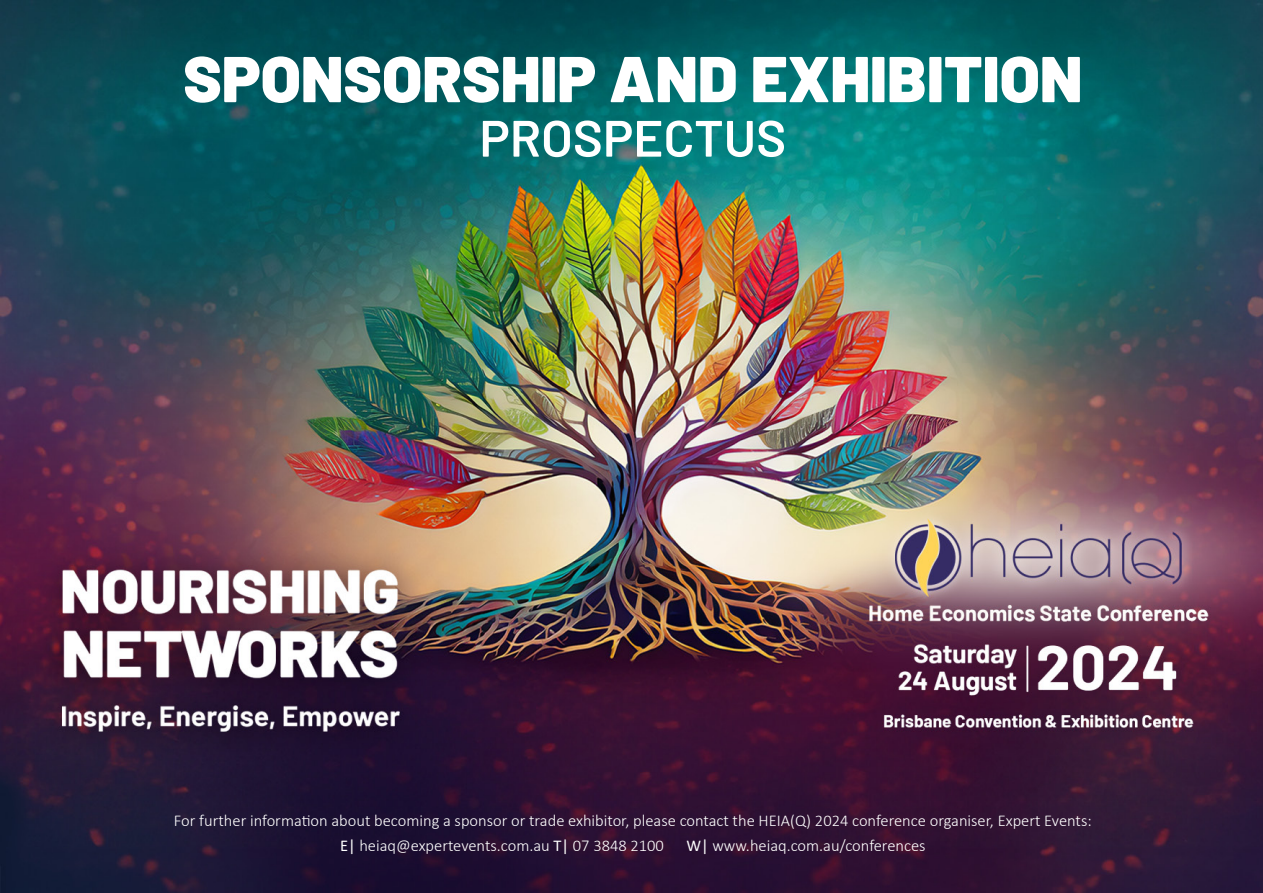
<style>
.page{position:relative;width:1263px;height:893px;background:#fff}
.page>*{position:absolute;margin:0;border:0;box-sizing:border-box;transform-origin:0 0}
.t1{font:900 64.65px "Barlow";color:#fff}
.t2{font:600 51px "Barlow";color:#fff}
.t3{font:300 16.5px/24.5px "Calibri";color:#fff}
.s1{font-weight:400}
</style>
<div class="page">
<img style="left:0;top:0;width:1263px;height:893px">
<h1 class="t1" style="left:183px;top:39px;width:901px">SPONSORSHIP AND EXHIBITION</h1>
<h2 class="t2" style="left:479px;top:107px;width:308px">PROSPECTUS</h2>
<p class="t3" style="left:340px;top:808px;width:753px;text-indent:-166px">For further information about becoming a sponsor or trade exhibitor, please contact the HEIA(Q) 2024 conference organiser, Expert Events:<br><span class="s1">E|</span> heiaq@expertevents.com.au <span class="s1">T|</span> 07 3848 2100</p>
<p class="t3" style="left:686px;top:833px;width:241px"><span class="s1">W|</span> www.heiaq.com.au/conferences</p>
</div>
